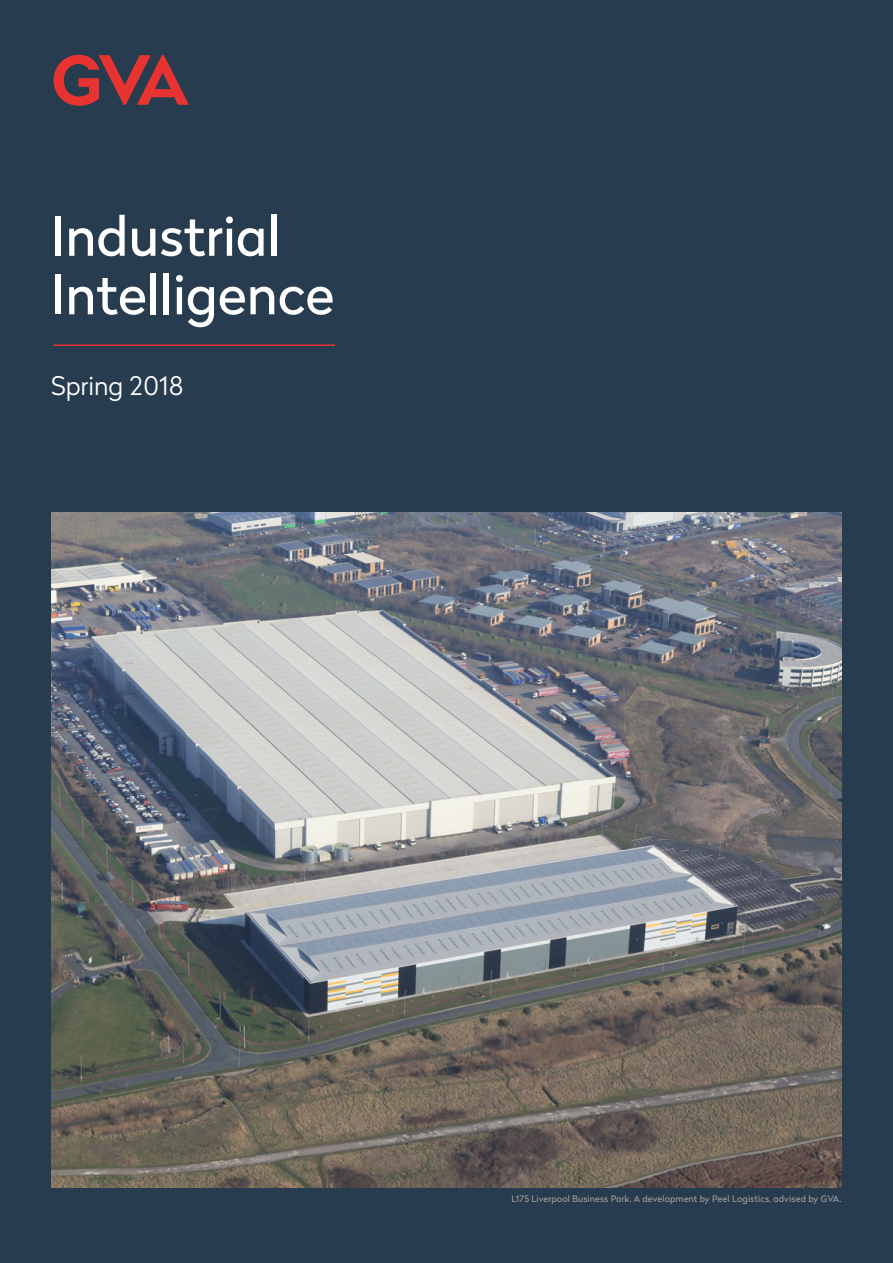
<style>
.page{position:relative;width:893px;height:1263px;background:#273c4e}
.page>*{position:absolute;margin:0;border:0;box-sizing:border-box;transform-origin:0 0}
.t1{font:54px/58.5px "Radikal";color:#fff}
.t2{font:300 25.5px "Radikal";color:#fff}
.t3{font:9px "Radikal";letter-spacing:.01em;color:#9d9d9c}
</style>
<div class="page">
<svg style="left:54px;top:55px;width:135px;height:51px"></svg>
<hr style="left:53px;top:344px;width:282px;height:2px;background:#e73431">
<img style="left:51px;top:513px;width:790px;height:675px">
<h1 class="t1" style="left:51px;top:204px;width:285px">Industrial<br>Intelligence</h1>
<h2 class="t2" style="left:51px;top:368px;width:134px">Spring 2018</h2>
<p class="t3" style="left:511px;top:1192px;width:332px">L175 Liverpool Business Park. A development by Peel Logistics, advised by GVA.</p>
</div>
